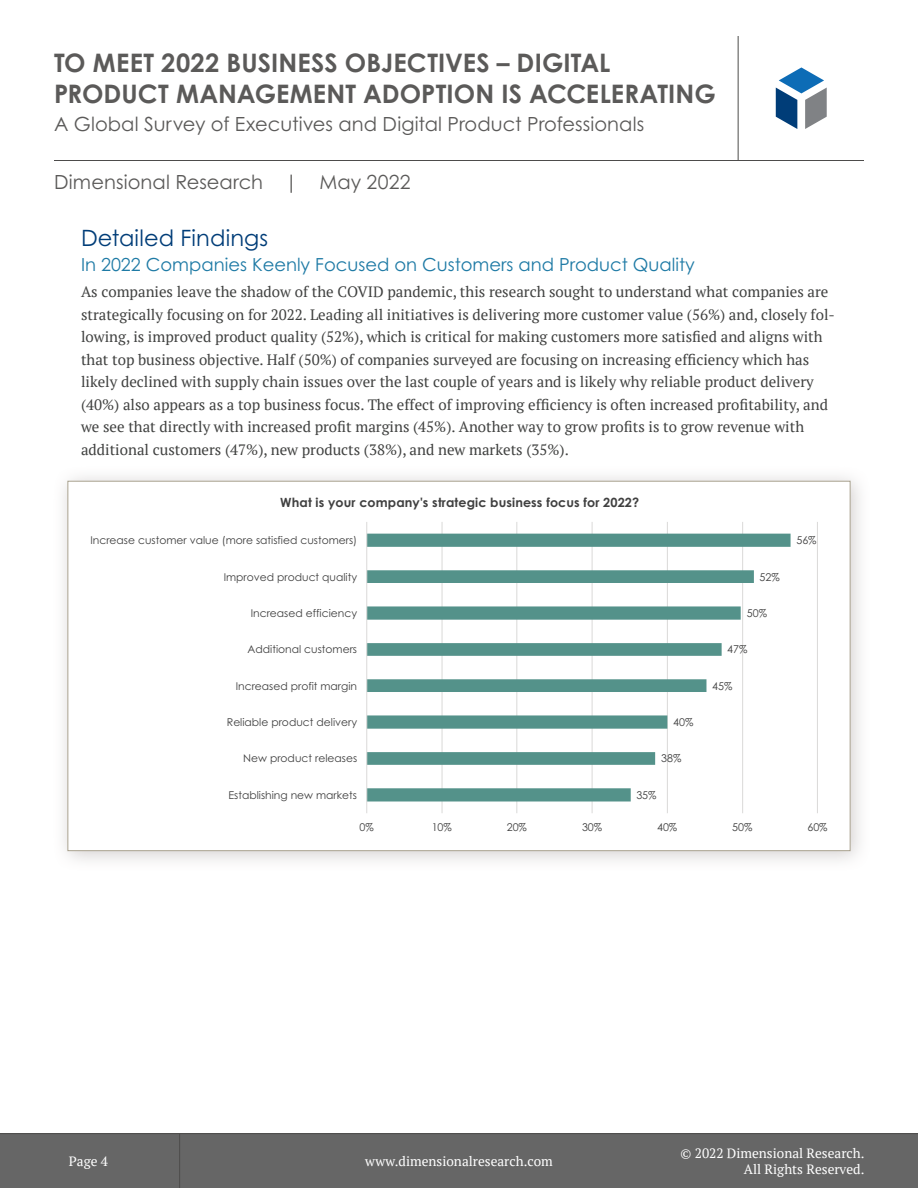
<style>
.page{position:relative;width:918px;height:1188px;background:#fff}
.page>*{position:absolute;margin:0;border:0;box-sizing:border-box;transform-origin:0 0}
.t1{font:700 25.5px/30.6px "Century Gothic Pro";letter-spacing:.005em;color:#5b5a59}
.Subheader{font:22.5px "Century Gothic Pro";letter-spacing:.01em;color:#003d78}
.t2{font:19.5px "Century Gothic Pro";letter-spacing:.005em;color:#5b5a59}
.Subheader_02{font:18px "Century Gothic Pro";color:#1e7aa5}
.Content{font:15px/22.5px "PT Serif";color:#404140}
.t3{font:13.5px/16.2px "PT Serif";color:#fff;text-align:right}
.t4{font:700 12.75px "Century Gothic";letter-spacing:.01em;color:#404040}
.t5{font:10.8px "Century Gothic";color:#404040}
</style>
<div class="page">
<div style="left:0;top:1134px;width:918px;height:54px;background:#666"></div>
<hr style="left:0;top:1133px;width:918px;height:1px;background:#4d4c4b">
<hr style="left:179px;top:1134px;width:1px;height:54px;background:#4d4c4b">
<hr style="left:54px;top:160px;width:810px;height:1px;background:#4d4c4b">
<hr style="left:738px;top:36px;width:1px;height:124px;background:#4d4c4b">
<svg style="left:776px;top:67px;width:51px;height:62px"></svg>
<div style="left:52px;top:466px;width:819px;height:406px;background:#837877;opacity:.35"></div>
<div style="left:68px;top:481px;width:782px;height:370px;background:#fff;border:1px solid #aaa390"></div>
<hr style="left:442px;top:522px;width:1px;height:291px;background:#dad9d8">
<hr style="left:516px;top:522px;width:1px;height:291px;background:#dad9d8">
<hr style="left:592px;top:522px;width:1px;height:291px;background:#dad9d8">
<hr style="left:667px;top:522px;width:1px;height:291px;background:#dad9d8">
<hr style="left:742px;top:522px;width:1px;height:291px;background:#dad9d8">
<hr style="left:817px;top:522px;width:1px;height:291px;background:#dad9d8">
<svg style="left:367px;top:534px;width:424px;height:267px"></svg>
<hr style="left:366px;top:522px;width:1px;height:291px;background:#dad9d8">
<h1 class="t1" style="left:54px;top:47px;width:663px">TO MEET 2022 BUSINESS OBJECTIVES – DIGITAL<br>PRODUCT MANAGEMENT ADOPTION IS ACCELERATING</h1>
<h3 class="t2" style="left:54px;top:112px;width:592px">A Global Survey of Executives and Digital Product Professionals</h3>
<h3 class="t2" style="left:54px;top:170px;width:358px">Dimensional Research | May 2022</h3>
<p class="Subheader" style="left:81px;top:224px;width:189px">Detailed Findings</p>
<p class="Subheader_02" style="left:81px;top:253px;width:615px">In 2022 Companies Keenly Focused on Customers and Product Quality</p>
<p class="Content" style="left:81px;top:280px;width:755px">As companies leave the shadow of the COVID pandemic, this research sought to understand what companies are strategically focusing on for 2022. Leading all initiatives is delivering more customer value (56%) and, closely fol&shy;lowing, is improved product quality (52%), which is critical for making customers more satisfied and aligns with that top business objective. Half (50%) of companies surveyed are focusing on increasing efficiency which has likely declined with supply chain issues over the last couple of years and is likely why reliable product delivery (40%) also appears as a top business focus. The effect of improving efficiency is often increased profitability, and we see that directly with increased profit margins (45%). Another way to grow profits is to grow revenue with additional customers (47%), new products (38%), and new markets (35%).</p>
<p class="t4" style="left:280px;top:492px;width:361px">What is your company's strategic business focus for 2022?</p>
<p class="t5" style="left:90px;top:532px;width:268px">Increase customer value (more satisfied customers)</p>
<p class="t5" style="left:224px;top:570px;width:135px">Improved product quality</p>
<p class="t5" style="left:251px;top:605px;width:108px">Increased efficiency</p>
<p class="t5" style="left:248px;top:641px;width:111px">Additional customers</p>
<p class="t5" style="left:236px;top:678px;width:123px">Increased profit margin</p>
<p class="t5" style="left:227px;top:714px;width:132px">Reliable product delivery</p>
<p class="t5" style="left:243px;top:751px;width:116px">New product releases</p>
<p class="t5" style="left:229px;top:787px;width:130px">Establishing new markets</p>
<p class="t5" style="left:673px;top:715px;width:22px">40%</p>
<p class="t5" style="left:661px;top:751px;width:22px">38%</p>
<p class="t5" style="left:636px;top:788px;width:22px">35%</p>
<p class="t5" style="left:760px;top:569px;width:22px">52%</p>
<p class="t5" style="left:747px;top:606px;width:22px">50%</p>
<p class="t5" style="left:727px;top:642px;width:22px">47%</p>
<p class="t5" style="left:712px;top:679px;width:22px">45%</p>
<p class="t5" style="left:796px;top:533px;width:22px">56%</p>
<p class="t3" style="left:69px;top:1153px;width:41px">Page 4</p>
<p class="t5" style="left:360px;top:819px;width:16px">0%</p>
<p class="t5" style="left:432px;top:819px;width:22px">10%</p>
<p class="t5" style="left:507px;top:819px;width:22px">20%</p>
<p class="t5" style="left:582px;top:819px;width:22px">30%</p>
<p class="t5" style="left:657px;top:819px;width:22px">40%</p>
<p class="t5" style="left:732px;top:819px;width:22px">50%</p>
<p class="t5" style="left:807px;top:819px;width:22px">60%</p>
<p class="t3" style="left:365px;top:1153px;width:189px">www.dimensionalresearch.com</p>
<p class="t3" style="left:681px;top:1145px;width:185px">© 2022 Dimensional Research.<br>All Rights Reserved.</p>
</div>
